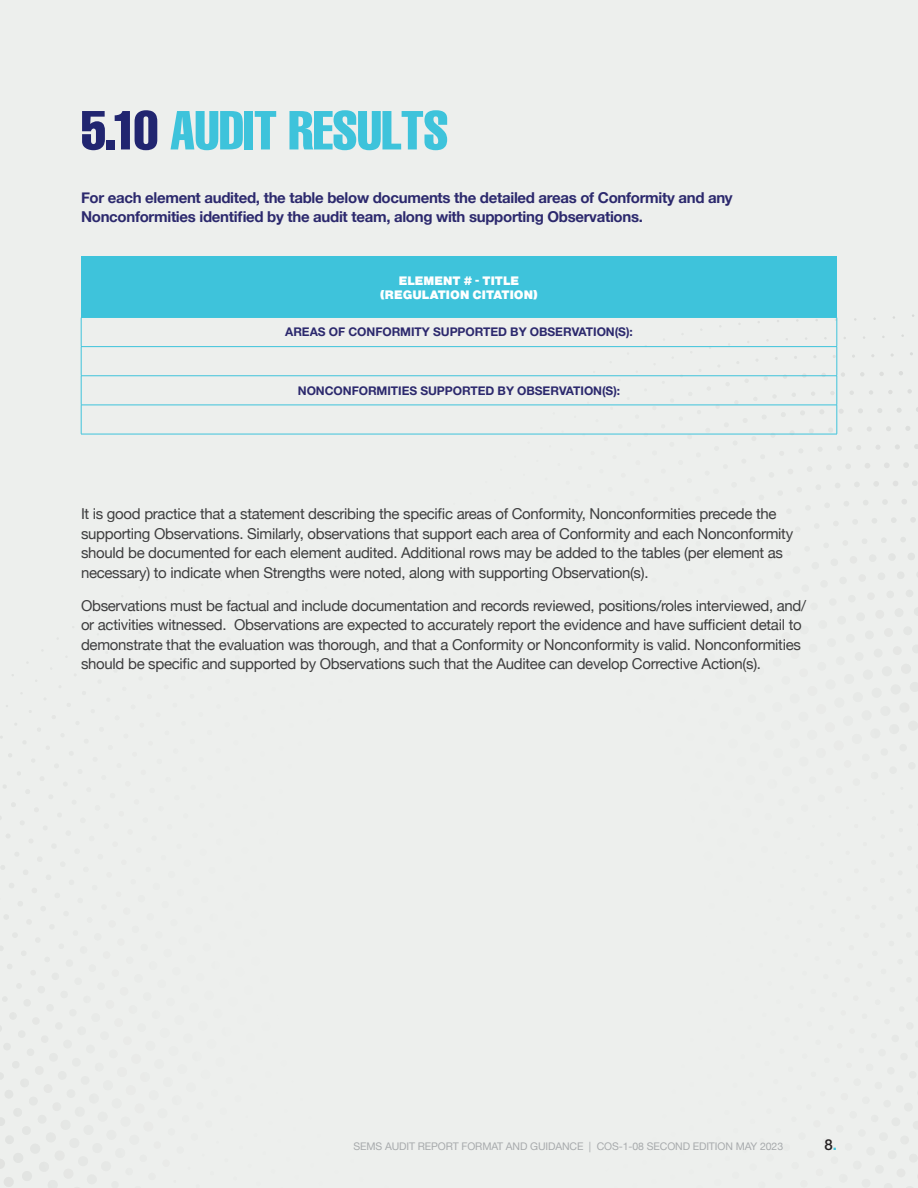
<style>
.page{position:relative;width:918px;height:1188px;background:#edefed}
.page>*{position:absolute;margin:0;border:0;box-sizing:border-box;transform-origin:0 0}
.t1{font:extra-condensed 54px "Helvetica";letter-spacing:-.01em;color:#3ec3db}
.t2{font:15px/19.5px "Helvetica Neue";letter-spacing:-.02em;color:#3e3e3f}
.t3{font:700 15px/19.5px "Helvetica Neue";letter-spacing:-.02em;color:#2c296d}
.t4{font:500 15px "Helvetica Neue LT Std";color:#231f20}
.t5{font:700 12px "Helvetica Neue LT Std";letter-spacing:-.005em;color:#2c296d}
.t6{font:900 12px/14.4px "Helvetica Now Text";letter-spacing:.005em;color:#fff;text-align:center}
.t7{font:10.5px "Helvetica Neue";letter-spacing:-.01em;color:#a7aaac}
.s1{color:#212570}
.s2{font-weight:700;color:#3ec3db}
</style>
<div class="page">
<div style="left:81px;top:256px;width:756px;height:61px;background:#3ec3db"></div>
<hr style="left:81px;top:317px;width:756px;height:1px;background:#3ec3db">
<hr style="left:81px;top:346px;width:756px;height:1px;background:#3ec3db">
<hr style="left:81px;top:376px;width:756px;height:1px;background:#3ec3db">
<hr style="left:81px;top:405px;width:756px;height:1px;background:#3ec3db">
<svg style="left:837px;top:318px;width:1px;height:116px"></svg>
<hr style="left:81px;top:434px;width:756px;height:1px;background:#3ec3db">
<svg style="left:81px;top:318px;width:1px;height:116px"></svg>
<h1 class="t1" style="left:81px;top:94px;width:369px"><span class="s1">5.10</span> AUDIT RESULTS</h1>
<p class="t3" style="left:81px;top:188px;width:653px">For each element audited, the table below documents the detailed areas of Conformity and any<br>Nonconformities identified by the audit team, along with supporting Observations.</p>
<p class="t6" style="left:380px;top:273px;width:159px">ELEMENT # - TITLE (REGULATION CITATION)</p>
<p class="t5" style="left:285px;top:325px;width:349px">AREAS OF CONFORMITY SUPPORTED BY OBSERVATION(S):</p>
<p class="t5" style="left:298px;top:383px;width:324px">NONCONFORMITIES SUPPORTED BY OBSERVATION(S):</p>
<p class="t2" style="left:81px;top:505px;width:714px">It is good practice that a statement describing the specific areas of Conformity, Nonconformities precede the supporting Observations. Similarly, observations that support each area of Conformity and each Nonconformity should be documented for each element audited. Additional rows may be added to the tables (per element as necessary) to indicate when Strengths were noted, along with supporting Observation(s).</p>
<p class="t2" style="left:81px;top:597px;width:727px">Observations must be factual and include documentation and records reviewed, positions/roles interviewed, and/ or activities witnessed. Observations are expected to accurately report the evidence and have sufficient detail to demonstrate that the evaluation was thorough, and that a Conformity or Nonconformity is valid. Nonconformities should be specific and supported by Observations such that the Auditee can develop Corrective Action(s).</p>
<p class="t7" style="left:353px;top:1139px;width:431px">SEMS AUDIT REPORT FORMAT AND GUIDANCE | COS-1-08 SECOND EDITION MAY 2023</p>
<p class="t4" style="left:824px;top:1136px;width:14px">8<span class="s2">.</span></p>
</div>
